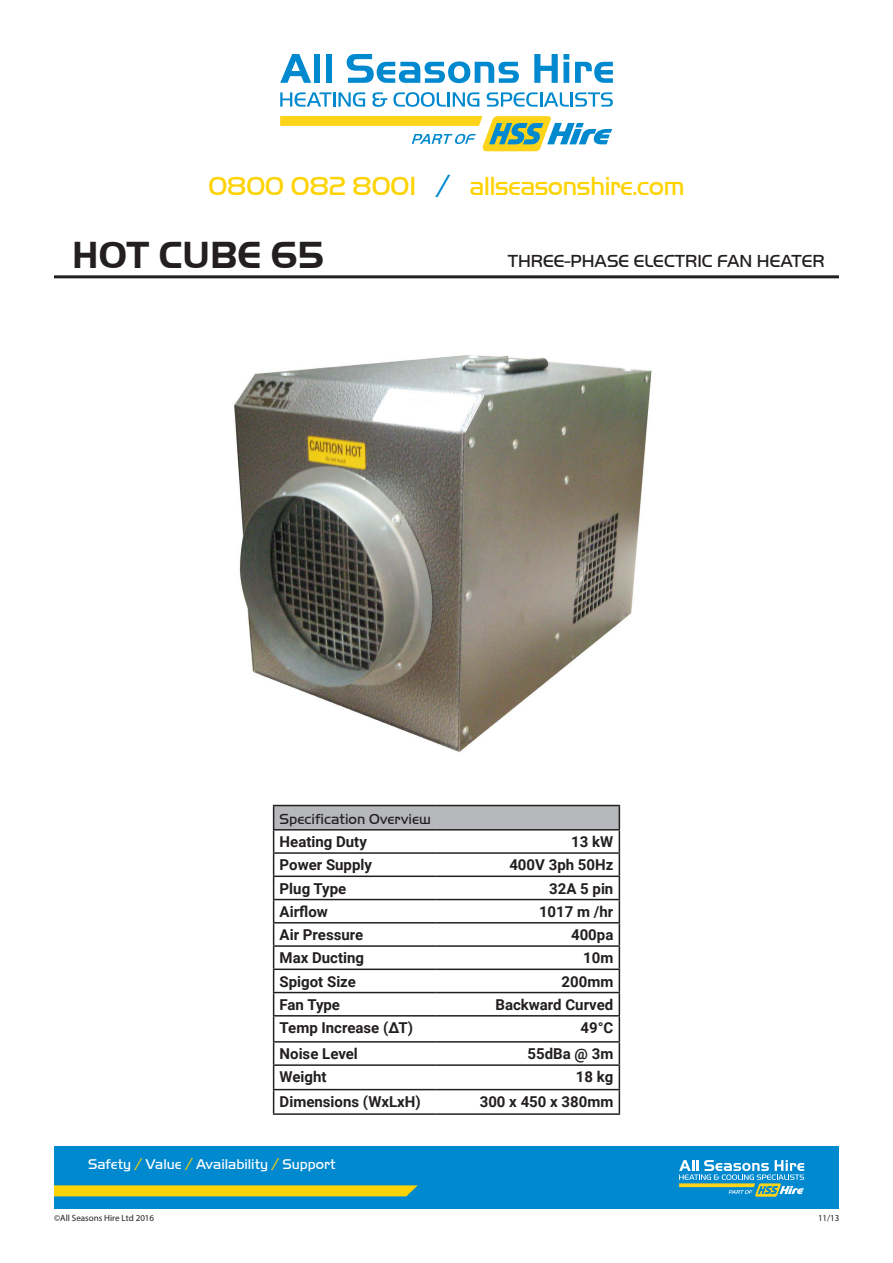
<style>
.page{position:relative;width:893px;height:1263px;background:#fff}
.page>*{position:absolute;margin:0;border:0;box-sizing:border-box;transform-origin:0 0}
.t1{font:700 39px "Handel Got D";color:#231f20}
.t2{font:27px "Handel Got D Ligh";letter-spacing:-.03em;color:#fed304}
.t3{font:18px "Handel Got D Ligh";color:#231f20}
.t4{font:700 15px "Roboto";color:#231f20}
.t5{font:15px "Handel Got D Ligh";color:#231f20}
.t6{font:14.55px "Handel Got D Ligh";color:#fff}
.t7{font:9px "Myriad Pro";color:#231f20}
.s1{color:#0089cf}
.s2{color:#fed304}
</style>
<div class="page">
<hr style="left:54px;top:275px;width:785px;height:3px;background:#231f20">
<svg style="left:280px;top:54px;width:31px;height:29px"></svg>
<div style="left:314px;top:54px;width:6px;height:29px;background:#0089cf"></div>
<div style="left:326px;top:54px;width:5px;height:29px;background:#0089cf"></div>
<svg style="left:347px;top:54px;width:172px;height:29px"></svg>
<svg style="left:534px;top:54px;width:35px;height:29px"></svg>
<svg style="left:575px;top:62px;width:38px;height:21px"></svg>
<svg style="left:280px;top:92px;width:85px;height:15px"></svg>
<svg style="left:372px;top:92px;width:15px;height:15px"></svg>
<svg style="left:393px;top:92px;width:53px;height:15px"></svg>
<hr style="left:447px;top:92px;width:3px;height:15px;background:#0089cf">
<svg style="left:453px;top:92px;width:26px;height:15px"></svg>
<svg style="left:487px;top:92px;width:82px;height:15px"></svg>
<hr style="left:570px;top:92px;width:3px;height:15px;background:#0089cf">
<svg style="left:575px;top:92px;width:38px;height:15px"></svg>
<svg style="left:280px;top:116px;width:332px;height:35px"></svg>
<div style="left:54px;top:1146px;width:785px;height:63px;background:#0089cf"></div>
<svg style="left:54px;top:1185px;width:364px;height:11px;background:#f1cf0e"></svg>
<svg style="left:679px;top:1160px;width:125px;height:37px"></svg>
<img style="left:234px;top:355px;width:418px;height:397px">
<div style="left:274px;top:805px;width:345px;height:25px;background:#b7b8bb"></div>
<hr style="left:273px;top:805px;width:164px;height:1px;background:#231f20">
<hr style="left:437px;top:805px;width:183px;height:1px;background:#231f20">
<hr style="left:273px;top:829px;width:164px;height:1px;background:#231f20">
<hr style="left:437px;top:829px;width:183px;height:1px;background:#231f20">
<hr style="left:273px;top:852px;width:164px;height:2px;background:#231f20">
<hr style="left:437px;top:852px;width:183px;height:2px;background:#231f20">
<hr style="left:273px;top:875px;width:164px;height:2px;background:#231f20">
<hr style="left:437px;top:875px;width:183px;height:2px;background:#231f20">
<hr style="left:273px;top:899px;width:164px;height:1px;background:#231f20">
<hr style="left:437px;top:899px;width:183px;height:1px;background:#231f20">
<hr style="left:273px;top:922px;width:164px;height:1px;background:#231f20">
<hr style="left:437px;top:922px;width:183px;height:1px;background:#231f20">
<hr style="left:273px;top:945px;width:164px;height:2px;background:#231f20">
<hr style="left:437px;top:945px;width:183px;height:2px;background:#231f20">
<hr style="left:273px;top:968px;width:164px;height:2px;background:#231f20">
<hr style="left:437px;top:968px;width:183px;height:2px;background:#231f20">
<hr style="left:273px;top:992px;width:164px;height:1px;background:#231f20">
<hr style="left:437px;top:992px;width:183px;height:1px;background:#231f20">
<hr style="left:273px;top:1015px;width:164px;height:1px;background:#231f20">
<hr style="left:437px;top:1015px;width:183px;height:1px;background:#231f20">
<hr style="left:273px;top:1041px;width:164px;height:1px;background:#231f20">
<hr style="left:437px;top:1041px;width:183px;height:1px;background:#231f20">
<hr style="left:273px;top:1064px;width:164px;height:2px;background:#231f20">
<hr style="left:437px;top:1064px;width:183px;height:2px;background:#231f20">
<hr style="left:273px;top:1089px;width:164px;height:1px;background:#231f20">
<svg style="left:273px;top:806px;width:1px;height:307px"></svg>
<hr style="left:437px;top:1089px;width:183px;height:1px;background:#231f20">
<svg style="left:619px;top:806px;width:1px;height:307px"></svg>
<hr style="left:273px;top:1113px;width:164px;height:2px;background:#231f20">
<hr style="left:437px;top:1113px;width:183px;height:2px;background:#231f20">
<h2 class="t2" style="left:208px;top:171px;width:478px">0800 082 8001 <span class="s1">/</span> allseasonshire.com</h2>
<p class="t1" style="left:72px;top:233px;width:253px">HOT CUBE 65</p>
<p class="t3" style="left:508px;top:251px;width:318px">THREE-PHASE ELECTRIC FAN HEATER</p>
<p class="t5" style="left:280px;top:810px;width:153px">Specification Overview</p>
<p class="t4" style="left:280px;top:831px;width:89px">Heating Duty</p>
<p class="t4" style="left:571px;top:831px;width:44px">13 kW</p>
<p class="t4" style="left:280px;top:854px;width:94px">Power Supply</p>
<p class="t4" style="left:509px;top:854px;width:106px">400V 3ph 50Hz</p>
<p class="t4" style="left:280px;top:878px;width:68px">Plug Type</p>
<p class="t4" style="left:549px;top:878px;width:66px">32A 5 pin</p>
<p class="t4" style="left:280px;top:901px;width:50px">Airflow</p>
<p class="t4" style="left:539px;top:901px;width:76px">1017 m /hr</p>
<p class="t4" style="left:280px;top:924px;width:85px">Air Pressure</p>
<p class="t4" style="left:571px;top:924px;width:44px">400pa</p>
<p class="t4" style="left:280px;top:947px;width:86px">Max Ducting</p>
<p class="t4" style="left:583px;top:947px;width:30px">10m</p>
<p class="t4" style="left:280px;top:971px;width:78px">Spigot Size</p>
<p class="t4" style="left:562px;top:971px;width:40px">200mm</p>
<p class="t4" style="left:280px;top:994px;width:62px">Fan Type</p>
<p class="t4" style="left:495px;top:994px;width:119px">Backward Curved</p>
<p class="t4" style="left:280px;top:1017px;width:135px">Temp Increase (ΔT)</p>
<p class="t4" style="left:580px;top:1017px;width:34px">49°C</p>
<p class="t4" style="left:280px;top:1043px;width:80px">Noise Level</p>
<p class="t4" style="left:528px;top:1043px;width:86px">55dBa @ 3m</p>
<p class="t4" style="left:280px;top:1066px;width:49px">Weight</p>
<p class="t4" style="left:576px;top:1066px;width:39px">18 kg</p>
<p class="t4" style="left:280px;top:1091px;width:143px">Dimensions (WxLxH)</p>
<p class="t4" style="left:480px;top:1091px;width:121px">300 x 450 x 380mm</p>
<p class="t6" style="left:88px;top:1156px;width:249px">Safety <span class="s2">/</span> Value <span class="s2">/</span> Availability <span class="s2">/</span> Support</p>
<p class="t7" style="left:54px;top:1212px;width:101px">©All Seasons Hire Ltd 2016</p>
<p class="t7" style="left:818px;top:1212px;width:23px">11/13</p>
</div>
